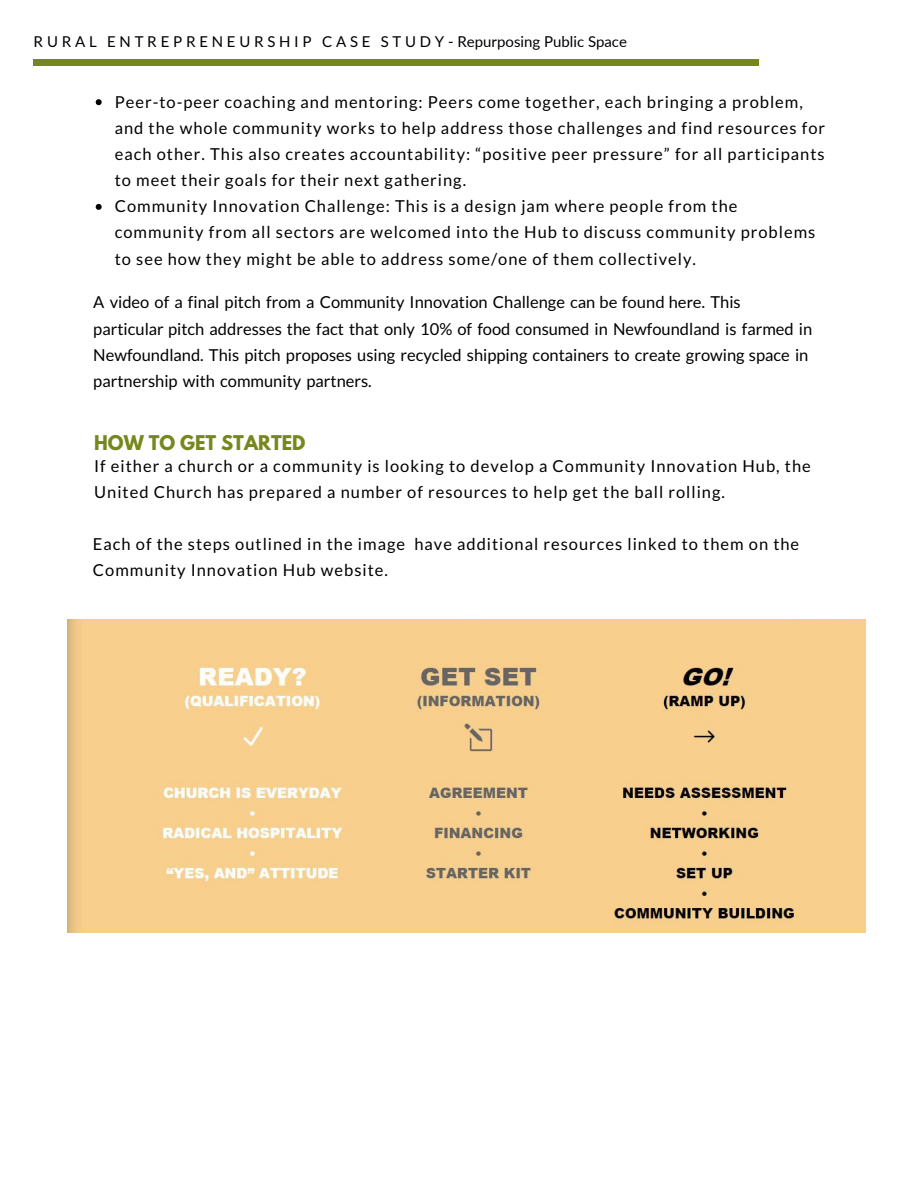
<style>
.page{position:relative;width:918px;height:1188px;background:#fff}
.page>*{position:absolute;margin:0;border:0;box-sizing:border-box;transform-origin:0 0}
.t1{font:700 18px "League Spartan";color:#76881d}
.t2{font:16.5px/26.1px "Lato";letter-spacing:.06em;color:#000}
.t3{font:16.5px/26.2px "Lato";color:#000}
.t4{font:15px "Lato";letter-spacing:.25em;color:#000}
</style>
<div class="page">
<svg style="left:96px;top:99px;width:6px;height:6px"></svg>
<svg style="left:96px;top:204px;width:6px;height:6px"></svg>
<div style="left:34px;top:60px;width:725px;height:5px;background:#76881d"></div>
<img style="left:67px;top:619px;width:799px;height:313px">
<p class="t4" style="left:34px;top:32px;width:595px">RURAL ENTREPRENEURSHIP CASE STUDY - Repurposing Public Space</p>
<p class="t2" style="left:115px;top:88px;width:712px">Peer-to-peer coaching and mentoring: Peers come together, each bringing a problem, and the whole community works to help address those challenges and find resources for each other. This also creates accountability: “positive peer pressure” for all participants to meet their goals for their next gathering.<br>Community Innovation Challenge: This is a design jam where people from the community from all sectors are welcomed into the Hub to discuss community problems to see how they might be able to address some/one of them collectively.</p>
<p class="t3" style="left:93px;top:289px;width:720px">A video of a final pitch from a Community Innovation Challenge can be found here. This particular pitch addresses the fact that only 10% of food consumed in Newfoundland is farmed in Newfoundland. This pitch proposes using recycled shipping containers to create growing space in partnership with community partners.</p>
<p class="t1" style="left:94px;top:434px;width:213px">HOW TO GET STARTED</p>
<p class="t2" style="left:94px;top:453px;width:718px">If either a church or a community is looking to develop a Community Innovation Hub, the<br>United Church has prepared a number of resources to help get the ball rolling.</p>
<p class="t2" style="left:93px;top:530px;width:708px">Each of the steps outlined in the image have additional resources linked to them on the<br>Community Innovation Hub website.</p>
</div>
